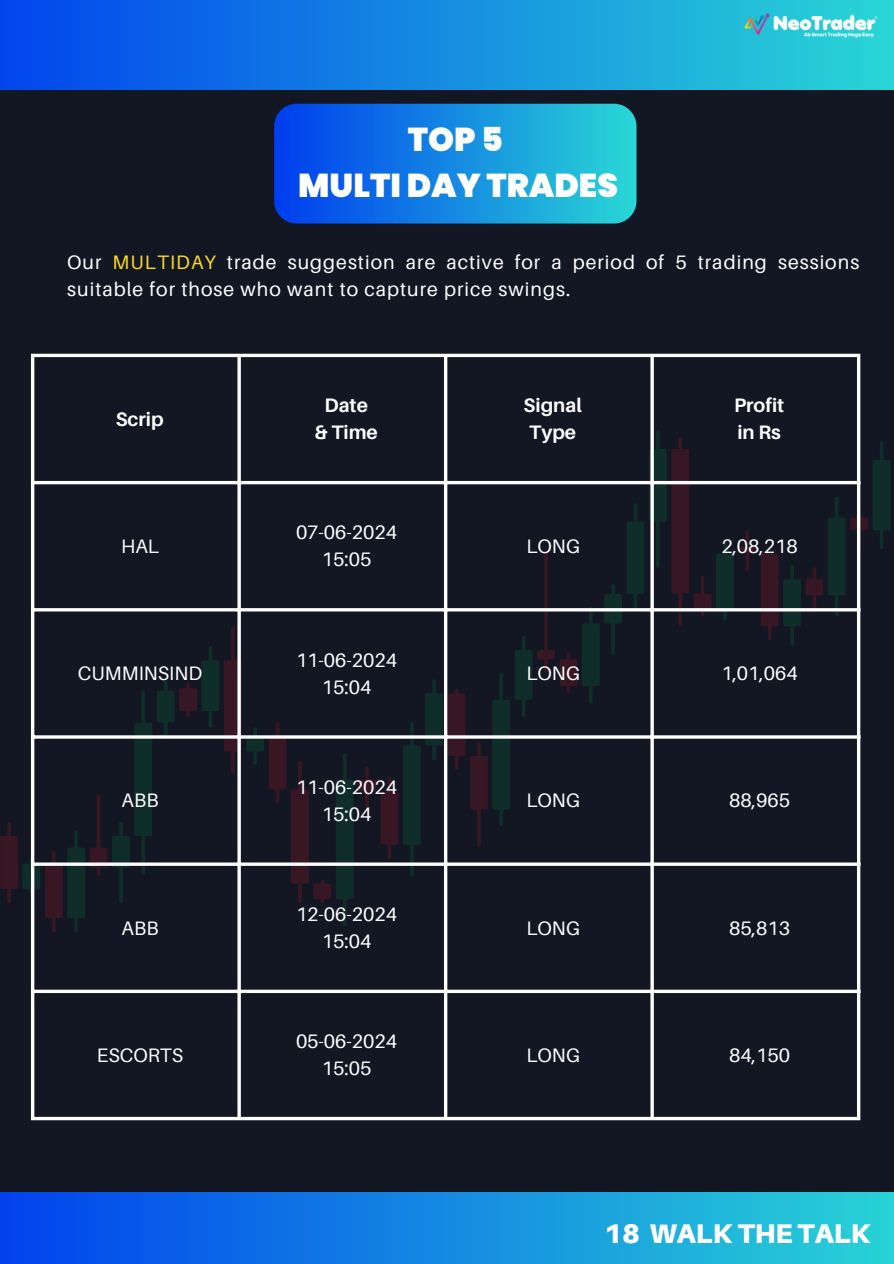
<style>
.page{position:relative;width:894px;height:1264px;background:#fff}
.page>*{position:absolute;margin:0;border:0;box-sizing:border-box;transform-origin:0 0}
.t1{font:900 33px/46.2px "Poppins";color:#fff;text-align:center}
.t2{font:900 27px "Aileron";color:#fff}
.t3{font:19.5px "Aileron";color:#fff}
.t4{font:19.5px/27px "Aileron";letter-spacing:.05em;color:#fff}
.t5{font:700 19.5px "Aileron";color:#fff}
.s1{color:#fddc1f}
</style>
<div class="page">
<div style="left:0;top:0;width:893px;height:1263px;background:#131623"></div>
<div style="left:0;top:1192px;width:893px;height:71px;background:linear-gradient(to right,#0142ed,#28d3d6)"></div>
<svg style="left:0;top:430px;width:890px;height:502px"></svg>
<div style="left:274px;top:104px;width:362px;height:119px;background:linear-gradient(to right,#003dee,#2ad7d5);border-radius:22px"></div>
<svg style="left:0;top:0;width:711px;height:89px;background:#117ee3"></svg>
<img style="left:711px;top:0;width:182px;height:90px">
<hr style="left:31px;top:357px;width:3px;height:759px;background:#fff">
<svg style="left:237px;top:357px;width:4px;height:759px;background:#dbdbdd"></svg>
<hr style="left:444px;top:357px;width:3px;height:759px;background:#fff">
<hr style="left:650px;top:357px;width:3px;height:759px;background:#fff">
<svg style="left:856px;top:357px;width:4px;height:759px;fill:#fff"></svg>
<hr style="left:31px;top:354px;width:829px;height:3px;background:#fff">
<hr style="left:31px;top:481px;width:829px;height:3px;background:#fff">
<hr style="left:31px;top:608px;width:829px;height:3px;background:#fff">
<hr style="left:31px;top:735px;width:829px;height:3px;background:#fff">
<hr style="left:31px;top:862px;width:829px;height:3px;background:#fff">
<svg style="left:34px;top:989px;width:826px;height:4px;background:#d7d7d9"></svg>
<svg style="left:31px;top:1116px;width:829px;height:4px;background:#cccdcf"></svg>
<p class="t1" style="left:298px;top:116px;width:321px">TOP 5<br>MULTI DAY TRADES</p>
<p class="t4" style="left:67px;top:248px;width:793px">Our <span class="s1">MULTIDAY</span> trade suggestion are active for a period of 5 trading sessions suitable for those who want to capture price swings.</p>
<p class="t5" style="left:116px;top:407px;width:49px">Scrip</p>
<p class="t5" style="left:324px;top:393px;width:45px">Date</p>
<p class="t5" style="left:314px;top:420px;width:65px">&amp; Time</p>
<p class="t5" style="left:523px;top:393px;width:60px">Signal</p>
<p class="t5" style="left:529px;top:420px;width:48px">Type</p>
<p class="t5" style="left:733px;top:393px;width:52px">Profit</p>
<p class="t5" style="left:737px;top:420px;width:45px">in Rs</p>
<p class="t3" style="left:121px;top:534px;width:39px">HAL</p>
<p class="t3" style="left:296px;top:520px;width:103px">07-06-2024</p>
<p class="t3" style="left:322px;top:547px;width:51px">15:05</p>
<p class="t3" style="left:526px;top:534px;width:55px">LONG</p>
<p class="t3" style="left:721px;top:534px;width:78px">2,08,218</p>
<p class="t3" style="left:78px;top:661px;width:126px">CUMMINSIND</p>
<p class="t3" style="left:296px;top:647px;width:103px">11-06-2024</p>
<p class="t3" style="left:322px;top:674px;width:51px">15:04</p>
<p class="t3" style="left:526px;top:661px;width:55px">LONG</p>
<p class="t3" style="left:721px;top:661px;width:78px">1,01,064</p>
<p class="t3" style="left:122px;top:788px;width:38px">ABB</p>
<p class="t3" style="left:296px;top:775px;width:103px">11-06-2024</p>
<p class="t3" style="left:322px;top:802px;width:51px">15:04</p>
<p class="t3" style="left:526px;top:788px;width:55px">LONG</p>
<p class="t3" style="left:729px;top:788px;width:62px">88,965</p>
<p class="t3" style="left:122px;top:915px;width:38px">ABB</p>
<p class="t3" style="left:296px;top:902px;width:103px">12-06-2024</p>
<p class="t3" style="left:322px;top:929px;width:51px">15:04</p>
<p class="t3" style="left:526px;top:915px;width:55px">LONG</p>
<p class="t3" style="left:729px;top:915px;width:62px">85,813</p>
<p class="t3" style="left:97px;top:1042px;width:88px">ESCORTS</p>
<p class="t3" style="left:296px;top:1029px;width:103px">05-06-2024</p>
<p class="t3" style="left:322px;top:1056px;width:51px">15:05</p>
<p class="t3" style="left:526px;top:1042px;width:55px">LONG</p>
<p class="t3" style="left:729px;top:1042px;width:62px">84,150</p>
<p class="t2" style="left:604px;top:1216px;width:268px">18 WALK THE TALK</p>
</div>
